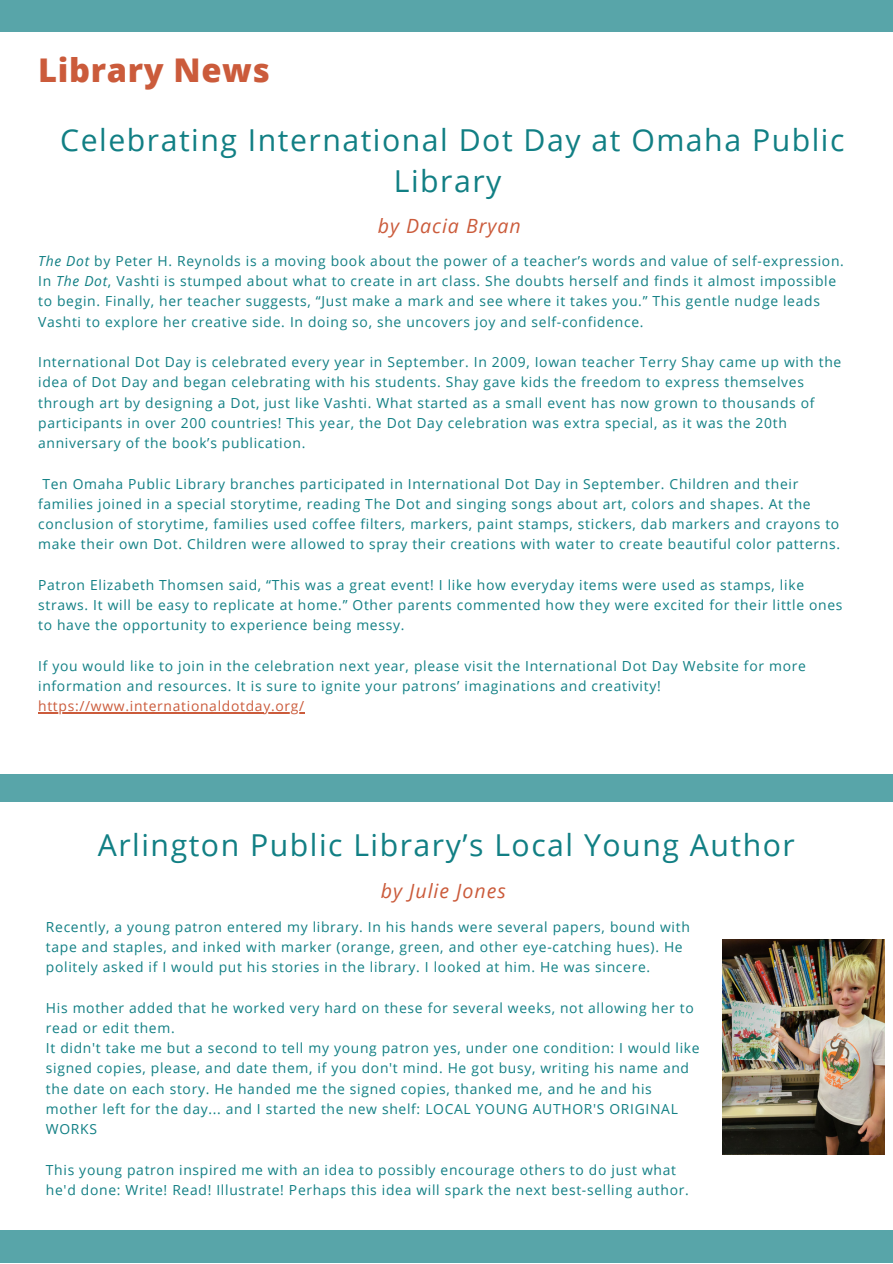
<style>
.page{position:relative;width:893px;height:1264px;background:#fff}
.page>*{position:absolute;margin:0;border:0;box-sizing:border-box;transform-origin:0 0}
.t1{font:800 32.7px "Open Sans";letter-spacing:.02em;color:#cb5b3b}
.t2{font:30.15px/40.5px "Open Sans";letter-spacing:.05em;color:#117f84;text-align:center}
.t3{font:italic 19.65px "Open Sans";letter-spacing:.05em;color:#cb5b3b}
.t4{font:13.8px/20.2px "Open Sans";letter-spacing:.05em;color:#117f84}
.s1{font-style:italic}
.s2{color:#cb5b3b}
</style>
<div class="page">
<div style="left:0;top:0;width:892px;height:32px;background:#58a5a9"></div>
<div style="left:0;top:1230px;width:892px;height:32px;background:#58a5a9"></div>
<div style="left:0;top:774px;width:892px;height:27px;background:#58a5a9"></div>
<img style="left:722px;top:939px;width:162px;height:215px">
<hr style="left:38px;top:712px;width:267px;height:1px;background:#cb5b3b">
<p class="t1" style="left:38px;top:47px;width:233px">Library News</p>
<p class="t2" style="left:60px;top:119px;width:785px">Celebrating International Dot Day at Omaha Public<br>Library</p>
<p class="t3" style="left:378px;top:211px;width:145px">by Dacia Bryan</p>
<p class="t4" style="left:38px;top:250px;width:807px"><span class="s1">The Dot</span> by Peter H. Reynolds is a moving book about the power of a teacher’s words and value of self-expression.<br>In <span class="s1">The Dot</span>, Vashti is stumped about what to create in art class. She doubts herself and finds it almost impossible to begin. Finally, her teacher suggests, “Just make a mark and see where it takes you.” This gentle nudge leads Vashti to explore her creative side. In doing so, she uncovers joy and self-confidence.</p>
<p class="t4" style="left:38px;top:351px;width:804px">International Dot Day is celebrated every year in September. In 2009, Iowan teacher Terry Shay came up with the idea of Dot Day and began celebrating with his students. Shay gave kids the freedom to express themselves through art by designing a Dot, just like Vashti. What started as a small event has now grown to thousands of participants in over 200 countries! This year, the Dot Day celebration was extra special, as it was the 20th anniversary of the book’s publication.</p>
<p class="t4" style="left:38px;top:473px;width:803px;text-indent:4px">Ten Omaha Public Library branches participated in International Dot Day in September. Children and their families joined in a special storytime, reading The Dot and singing songs about art, colors and shapes. At the conclusion of storytime, families used coffee filters, markers, paint stamps, stickers, dab markers and crayons to make their own Dot. Children were allowed to spray their creations with water to create beautiful color patterns.</p>
<p class="t4" style="left:38px;top:574px;width:805px">Patron Elizabeth Thomsen said, “This was a great event! I like how everyday items were used as stamps, like straws. It will be easy to replicate at home.” Other parents commented how they were excited for their little ones to have the opportunity to experience being messy.</p>
<p class="t4" style="left:38px;top:655px;width:769px">If you would like to join in the celebration next year, please visit the International Dot Day Website for more information and resources. It is sure to ignite your patrons’ imaginations and creativity! <span class="s2">https://www.internationaldotday.org/</span></p>
<p class="t2" style="left:98px;top:824px;width:698px">Arlington Public Library’s Local Young Author</p>
<p class="t3" style="left:381px;top:876px;width:126px">by Julie Jones</p>
<p class="t4" style="left:46px;top:916px;width:645px">Recently, a young patron entered my library. In his hands were several papers, bound with tape and staples, and inked with marker (orange, green, and other eye-catching hues). He politely asked if I would put his stories in the library. I looked at him. He was sincere.</p>
<p class="t4" style="left:46px;top:997px;width:649px">His mother added that he worked very hard on these for several weeks, not allowing her to read or edit them.</p>
<p class="t4" style="left:46px;top:1037px;width:655px">It didn't take me but a second to tell my young patron yes, under one condition: I would like signed copies, please, and date them, if you don't mind. He got busy, writing his name and the date on each story. He handed me the signed copies, thanked me, and he and his mother left for the day... and I started the new shelf: LOCAL YOUNG AUTHOR'S ORIGINAL WORKS</p>
<p class="t4" style="left:46px;top:1159px;width:644px">This young patron inspired me with an idea to possibly encourage others to do just what he'd done: Write! Read! Illustrate! Perhaps this idea will spark the next best-selling author.</p>
</div>
